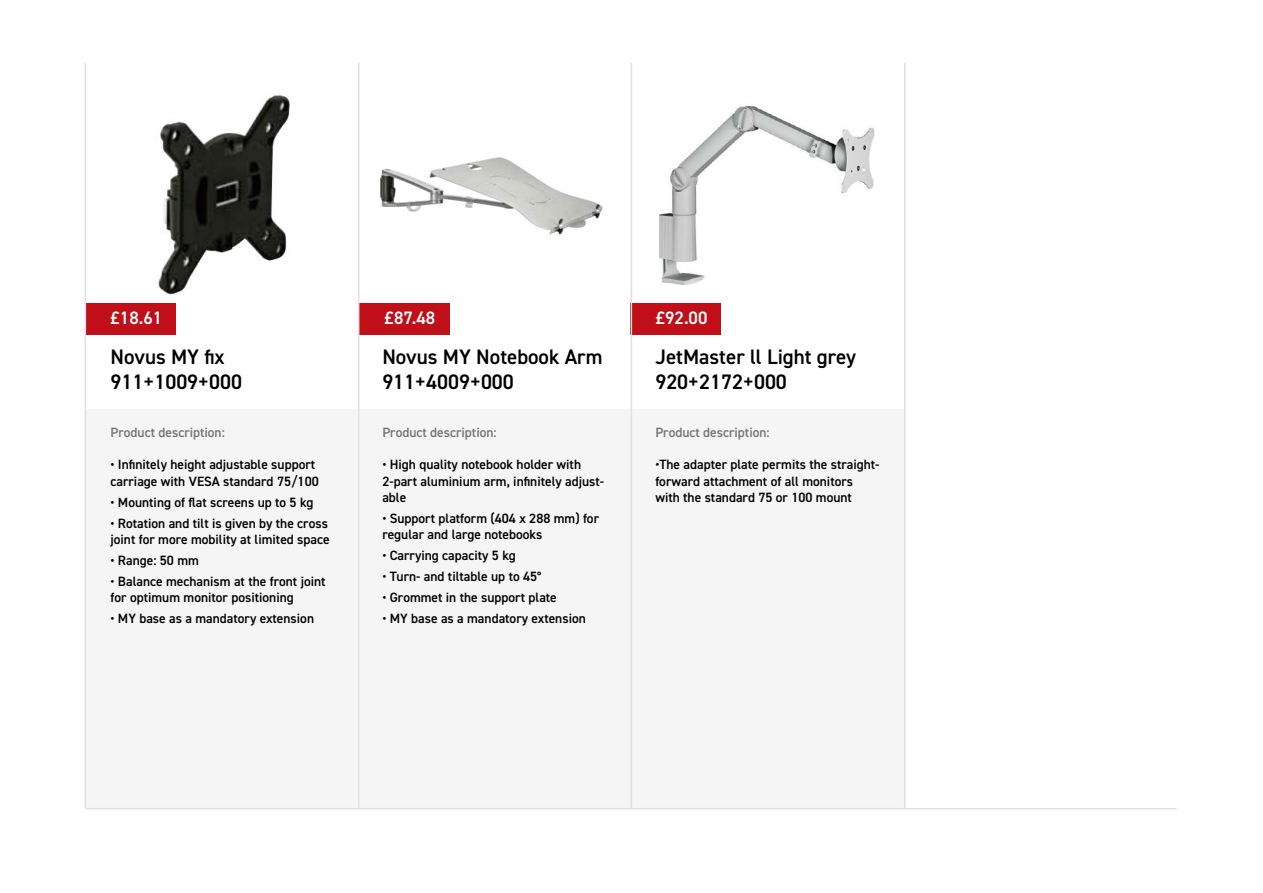
<style>
.page{position:relative;width:1263px;height:893px;background:#fff}
.page>*{position:absolute;margin:0;border:0;box-sizing:border-box;transform-origin:0 0}
.t1{font:600 21px/25.2px "DIN2014";color:#000}
.t2{font:600 18px "DIN2014";color:#fff}
.t3{font:600 13.5px/16.2px "DIN2014";color:#000}
.t4{font:600 13.5px "DIN2014";color:#757575}
</style>
<div class="page">
<div style="left:86px;top:409px;width:818px;height:400px;background:#f5f5f5"></div>
<img style="left:158px;top:95px;width:132px;height:200px">
<img style="left:659px;top:105px;width:216px;height:180px">
<img style="left:359px;top:144px;width:244px;height:98px">
<hr style="left:86px;top:808px;width:1090px;height:1px;background:#e0e0e0">
<div style="left:85px;top:303px;width:90px;height:31px;background:#c00f19"></div>
<div style="left:359px;top:303px;width:90px;height:31px;background:#c00f19"></div>
<div style="left:631px;top:303px;width:90px;height:31px;background:#c00f19"></div>
<hr style="left:85px;top:63px;width:1px;height:745px;background:#e0e0e0">
<hr style="left:358px;top:63px;width:1px;height:745px;background:#e0e0e0">
<hr style="left:631px;top:63px;width:1px;height:745px;background:#e0e0e0">
<hr style="left:904px;top:63px;width:1px;height:745px;background:#e0e0e0">
<h2 class="t2" style="left:111px;top:306px;width:53px">£18.61</h2>
<h2 class="t2" style="left:385px;top:306px;width:52px">£87.48</h2>
<h2 class="t2" style="left:656px;top:306px;width:53px">£92.00</h2>
<h1 class="t1" style="left:111px;top:344px;width:133px">Novus MY fix<br>911+1009+000</h1>
<h1 class="t1" style="left:382px;top:344px;width:222px">Novus MY Notebook Arm<br>911+4009+000</h1>
<h1 class="t1" style="left:655px;top:344px;width:202px">JetMaster ll Light grey<br>920+2172+000</h1>
<p class="t4" style="left:111px;top:423px;width:116px">Product description:</p>
<p class="t3" style="left:111px;top:456px;width:210px">• Infinitely height adjustable support carriage with VESA standard 75/100</p>
<p class="t3" style="left:111px;top:493px;width:204px">• Mounting of flat screens up to 5 kg</p>
<p class="t3" style="left:111px;top:514px;width:221px">• Rotation and tilt is given by the cross joint for more mobility at limited space</p>
<p class="t3" style="left:111px;top:552px;width:90px">• Range: 50 mm</p>
<p class="t3" style="left:111px;top:573px;width:216px">• Balance mechanism at the front joint for optimum monitor positioning</p>
<p class="t3" style="left:111px;top:610px;width:205px">• MY base as a mandatory extension</p>
<p class="t4" style="left:382px;top:423px;width:116px">Product description:</p>
<p class="t3" style="left:382px;top:456px;width:223px">• High quality notebook holder with<br>2-part aluminium arm, infinitely adjust&shy;able</p>
<p class="t3" style="left:382px;top:510px;width:218px">• Support platform (404 x 288 mm) for regular and large notebooks</p>
<p class="t3" style="left:382px;top:547px;width:135px">• Carrying capacity 5 kg</p>
<p class="t3" style="left:382px;top:568px;width:161px">• Turn- and tiltable up to 45°</p>
<p class="t3" style="left:382px;top:589px;width:176px">• Grommet in the support plate</p>
<p class="t3" style="left:382px;top:610px;width:205px">• MY base as a mandatory extension</p>
<p class="t4" style="left:655px;top:423px;width:116px">Product description:</p>
<p class="t3" style="left:655px;top:456px;width:226px">•The adapter plate permits the straight&shy;forward attachment of all monitors with the standard 75 or 100 mount</p>
</div>
